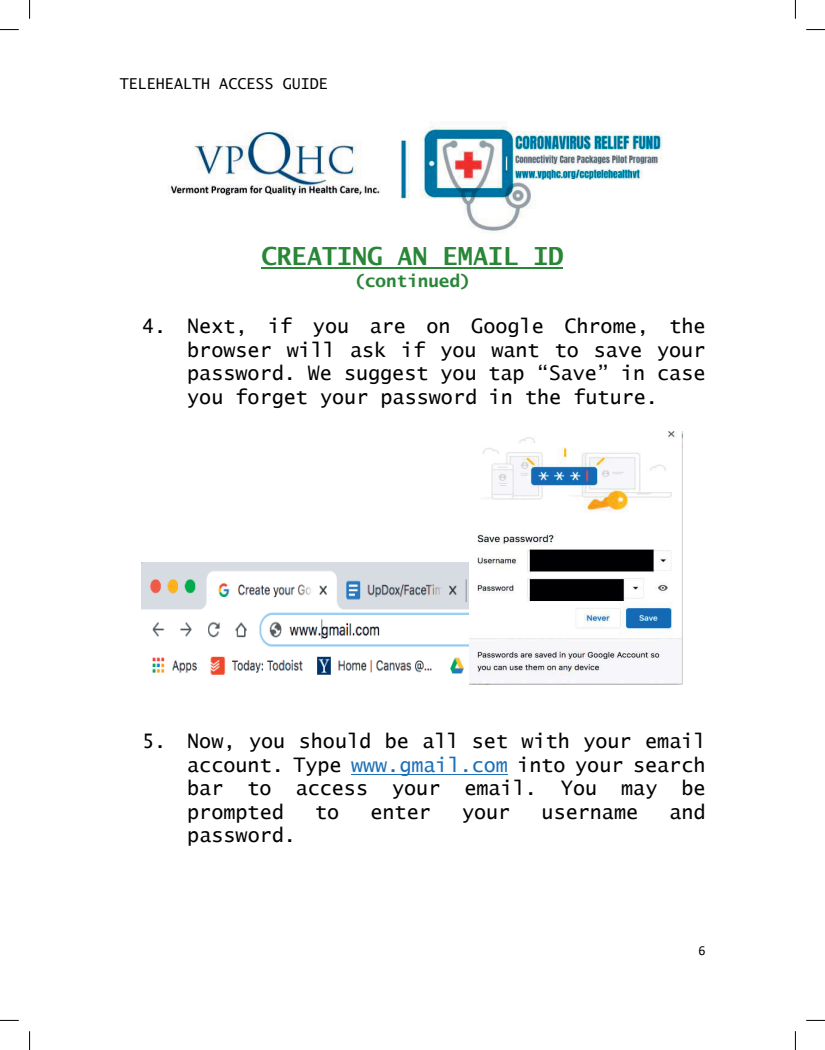
<style>
.page{position:relative;width:825px;height:1050px;background:#fff}
.page>*{position:absolute;margin:0;border:0;box-sizing:border-box;transform-origin:0 0}
.t1{font:700 25px "Lucida Sans Typewriter";color:#298637}
.t2{font:20px/23.5px "Lucida Sans Typewriter";color:#000002;text-align:justify}
.t3{font:700 17.5px "Lucida Sans Typewriter";color:#298637}
.t4{font:15px "Lucida Sans Typewriter";color:#000002}
.t5{font:13.75px "Calibri";color:#000002}
.s1{color:#1d70b8}
</style>
<div class="page">
<img style="left:169px;top:121px;width:493px;height:111px">
<hr style="left:261px;top:267px;width:302px;height:1px;background:#298637">
<hr style="left:351px;top:773px;width:156px;height:1px;background:#1d70b8">
<img style="left:141px;top:562px;width:328px;height:113px">
<img style="left:469px;top:431px;width:214px;height:253px">
<svg style="left:0;top:29px;width:19px;height:1px"></svg>
<svg style="left:806px;top:29px;width:18px;height:1px"></svg>
<svg style="left:0;top:1019px;width:19px;height:1px"></svg>
<svg style="left:806px;top:1019px;width:18px;height:1px"></svg>
<svg style="left:29px;top:0;width:1px;height:19px"></svg>
<svg style="left:29px;top:1031px;width:1px;height:18px"></svg>
<svg style="left:794px;top:0;width:1px;height:19px"></svg>
<svg style="left:794px;top:1031px;width:1px;height:18px"></svg>
<p class="t4" style="left:120px;top:75px;width:210px">TELEHEALTH ACCESS GUIDE</p>
<p class="t1" style="left:261px;top:241px;width:303px">CREATING AN EMAIL ID</p>
<p class="t3" style="left:354px;top:270px;width:118px">(continued)</p>
<p class="t2" style="left:187px;top:314px;width:519px;text-indent:-45px">4. Next, if you are on Google Chrome, the browser will ask if you want to save your password. We suggest you tap “Save” in case you forget your password in the future.</p>
<p class="t2" style="left:187px;top:729px;width:519px;text-indent:-45px">5. Now, you should be all set with your email account. Type <span class="s1">www.gmail.com</span> into your search bar to access your email. You may be prompted</p>
<p class="t2" style="left:315px;top:799px;width:26px">to</p>
<p class="t2" style="left:370px;top:799px;width:62px">enter</p>
<p class="t2" style="left:462px;top:799px;width:50px">your</p>
<p class="t2" style="left:541px;top:799px;width:98px">username</p>
<p class="t2" style="left:669px;top:799px;width:38px">and</p>
<p class="t2" style="left:187px;top:823px;width:110px">password.</p>
<p class="t5" style="left:698px;top:940px;width:8px">6</p>
</div>
